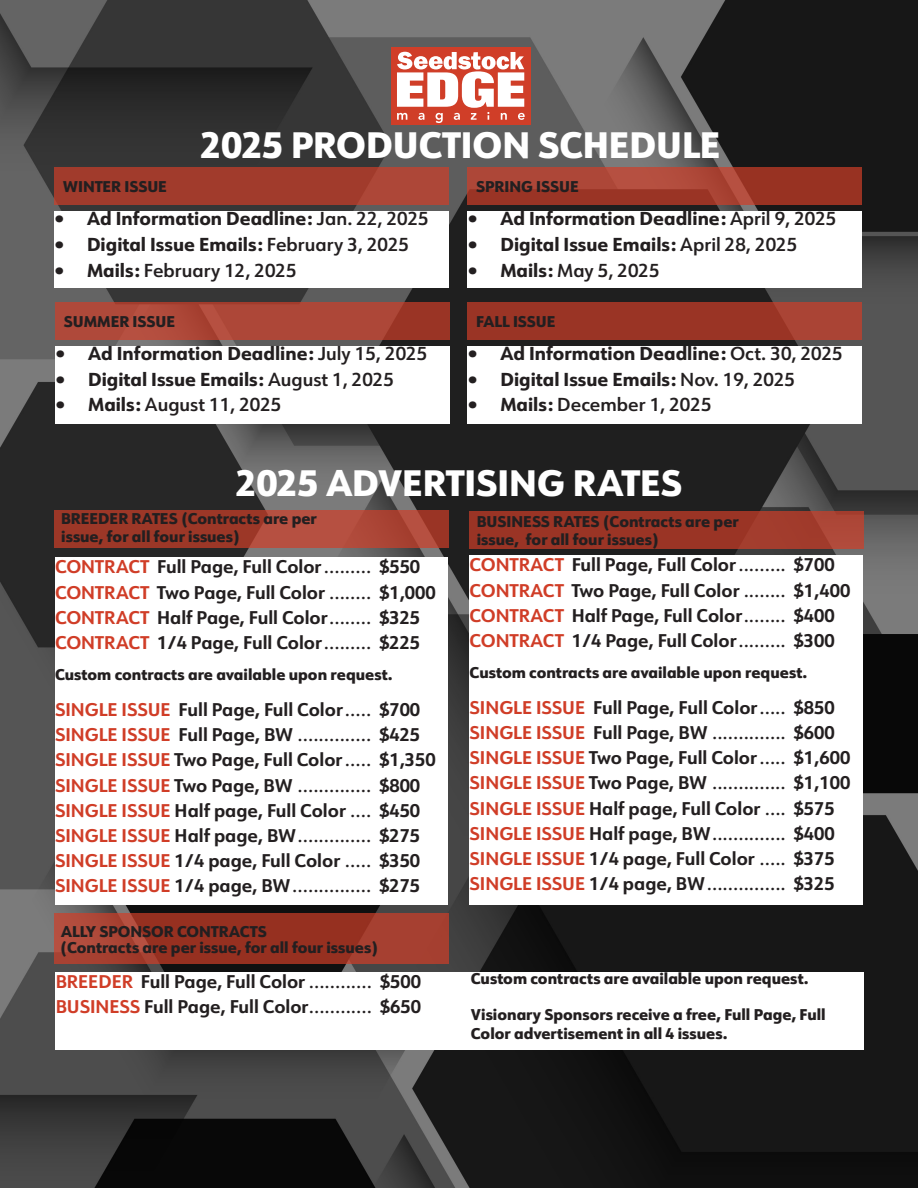
<style>
.page{position:relative;width:918px;height:1188px;background:#fff}
.page>*{position:absolute;margin:0;border:0;box-sizing:border-box;transform-origin:0 0}
.t1{font:800 36px "URW Form";color:#fff}
.Top_recorders{font:21px "URW Form";color:#231f20}
.t2{font:800 18.3px "URW Form";color:#231f20}
.t3{font:600 18.3px "URW Form";color:#231f20}
.Top_recorders-2{font:700 18px "URW Form";color:#231f20}
.Bullet_calendar{font:800 15.3px/18.3px "URW Form";color:#231f20}
.Top_recorders-3{font:800 15.3px/18.3px "URW Form";color:#231f20}
.s1{font-weight:600}
.s2{font-weight:800}
.s3{color:#d03d27}
.s4{font-weight:400;font-size:21px}
.s5{font-weight:700;font-size:18px;color:#d03d27}
.s6{font-weight:700;font-size:18px}
</style>
<div class="page">
<img style="left:0;top:0;width:918px;height:1188px">
<div style="left:391px;top:47px;width:140px;height:78px;background:#d03e28"></div>
<svg style="left:397px;top:52px;width:128px;height:71px"></svg>
<div style="left:54px;top:168px;width:395px;height:37px;background:#a13b2c"></div>
<div style="left:54px;top:211px;width:394px;height:76px;background:#fff"></div>
<svg style="left:467px;top:168px;width:395px;height:37px;background:#a23c2d"></svg>
<div style="left:467px;top:211px;width:395px;height:76px;background:#fff"></div>
<div style="left:467px;top:302px;width:395px;height:38px;background:linear-gradient(to right,#963021,#a53f30)"></div>
<div style="left:467px;top:346px;width:395px;height:78px;background:#fff"></div>
<svg style="left:54px;top:510px;width:395px;height:37px;background:#a53f30"></svg>
<div style="left:55px;top:557px;width:392px;height:348px;background:#fff"></div>
<div style="left:470px;top:512px;width:394px;height:37px;background:linear-gradient(to right,#952f20,#a64030)"></div>
<div style="left:470px;top:555px;width:393px;height:350px;background:#fff"></div>
<svg style="left:54px;top:914px;width:395px;height:50px;background:#9e3829"></svg>
<div style="left:56px;top:972px;width:808px;height:78px;background:#fff"></div>
<div style="left:55px;top:302px;width:395px;height:38px;background:linear-gradient(to right,#b44e3f,#a23c2d)"></div>
<div style="left:55px;top:346px;width:395px;height:78px;background:#fff"></div>
<p class="t1" style="left:201px;top:120px;width:521px">2025 PRODUCTION SCHEDULE</p>
<p class="Bullet_calendar" style="left:63px;top:177px;width:106px">WINTER ISSUE</p>
<p class="t2" style="left:54px;top:206px;width:376px">• Ad Information Deadline: <span class="s1">Jan. 22, 2025</span></p>
<p class="t2" style="left:54px;top:232px;width:357px">• Digital Issue Emails: <span class="s1">February 3, 2025</span></p>
<p class="t3" style="left:54px;top:258px;width:244px"><span class="s2">• Mails:</span> February 12, 2025</p>
<p class="Bullet_calendar" style="left:64px;top:312px;width:113px">SUMMER ISSUE</p>
<p class="t2" style="left:55px;top:341px;width:374px">• Ad Information Deadline: <span class="s1">July 15, 2025</span></p>
<p class="t2" style="left:55px;top:366px;width:340px">• Digital Issue Emails: <span class="s1">August 1, 2025</span></p>
<p class="t3" style="left:55px;top:392px;width:228px"><span class="s2">• Mails:</span> August 11, 2025</p>
<p class="Bullet_calendar" style="left:476px;top:177px;width:104px">SPRING ISSUE</p>
<p class="t2" style="left:467px;top:206px;width:371px">• Ad Information Deadline: <span class="s1">April 9, 2025</span></p>
<p class="t2" style="left:467px;top:232px;width:331px">• Digital Issue Emails: <span class="s1">April 28, 2025</span></p>
<p class="t3" style="left:467px;top:258px;width:194px"><span class="s2">• Mails:</span> May 5, 2025</p>
<p class="Bullet_calendar" style="left:476px;top:312px;width:81px">FALL ISSUE</p>
<p class="t2" style="left:467px;top:341px;width:377px">• Ad Information Deadline: <span class="s1">Oct. 30, 2025</span></p>
<p class="t2" style="left:467px;top:366px;width:329px">• Digital Issue Emails: <span class="s1">Nov. 19, 2025</span></p>
<p class="t3" style="left:467px;top:392px;width:246px"><span class="s2">• Mails:</span> December 1, 2025</p>
<p class="t1" style="left:236px;top:458px;width:447px">2025 ADVERTISING RATES</p>
<p class="Bullet_calendar" style="left:61px;top:508px;width:257px">BREEDER RATES (Contracts are per issue, for all four issues)</p>
<p class="Top_recorders-2" style="left:55px;top:554px;width:367px"><span class="s3">CONTRACT</span> Full Page, Full Color<span class="s4">.........</span> $550</p>
<p class="Top_recorders-2" style="left:55px;top:580px;width:382px"><span class="s3">CONTRACT</span> Two Page, Full Color <span class="s4">........</span> $1,000</p>
<p class="Top_recorders-2" style="left:55px;top:605px;width:367px"><span class="s3">CONTRACT</span> Half Page, Full Color<span class="s4">........</span> $325</p>
<p class="Top_recorders-2" style="left:55px;top:630px;width:367px"><span class="s3">CONTRACT</span> 1/4 Page, Full Color<span class="s4">.........</span> $225</p>
<p class="Top_recorders-3" style="left:55px;top:665px;width:339px">Custom contracts are available upon request.</p>
<p class="Top_recorders-2" style="left:55px;top:697px;width:367px"><span class="s3">SINGLE ISSUE</span> Full Page, Full Color<span class="s4">.....</span> $700</p>
<p class="Top_recorders-2" style="left:55px;top:722px;width:367px"><span class="s3">SINGLE ISSUE</span> Full Page, BW <span class="s4">..............</span> $425</p>
<p class="Top_recorders-2" style="left:55px;top:747px;width:382px"><span class="s3">SINGLE ISSUE</span> Two Page, Full Color<span class="s4">.....</span> $1,350</p>
<p class="Top_recorders-2" style="left:55px;top:773px;width:367px"><span class="s3">SINGLE ISSUE</span> Two Page, BW <span class="s4">..............</span> $800</p>
<p class="Top_recorders-2" style="left:55px;top:798px;width:367px"><span class="s3">SINGLE ISSUE</span> Half page, Full Color <span class="s4">....</span> $450</p>
<p class="Top_recorders-2" style="left:55px;top:823px;width:367px"><span class="s3">SINGLE ISSUE</span> Half page, BW<span class="s4">..............</span> $275</p>
<p class="Top_recorders-2" style="left:55px;top:848px;width:367px"><span class="s3">SINGLE ISSUE</span> 1/4 page, Full Color <span class="s4">.....</span> $350</p>
<p class="Top_recorders" style="left:55px;top:871px;width:367px"><span class="s5">SINGLE ISSUE</span> <span class="s6">1/4 page, BW</span>............... <span class="s6">$275</span></p>
<p class="Bullet_calendar" style="left:61px;top:922px;width:207px">ALLY SPONSOR CONTRACTS</p>
<p class="Top_recorders-2" style="left:56px;top:969px;width:367px"><span class="s3">BREEDER</span> Full Page, Full Color <span class="s4">............</span> $500</p>
<p class="Top_recorders-2" style="left:56px;top:994px;width:367px"><span class="s3">BUSINESS</span> Full Page, Full Color<span class="s4">............</span> $650</p>
<p class="Bullet_calendar" style="left:60px;top:938px;width:319px">(Contracts are per issue, for all four issues)</p>
<p class="Bullet_calendar" style="left:477px;top:512px;width:263px">BUSINESS RATES (Contracts are per issue, for all four issues)</p>
<p class="Top_recorders-2" style="left:470px;top:552px;width:367px"><span class="s3">CONTRACT</span> Full Page, Full Color<span class="s4">.........</span> $700</p>
<p class="Top_recorders-2" style="left:470px;top:578px;width:382px"><span class="s3">CONTRACT</span> Two Page, Full Color <span class="s4">........</span> $1,400</p>
<p class="Top_recorders-2" style="left:470px;top:603px;width:367px"><span class="s3">CONTRACT</span> Half Page, Full Color<span class="s4">........</span> $400</p>
<p class="Top_recorders-2" style="left:470px;top:628px;width:367px"><span class="s3">CONTRACT</span> 1/4 Page, Full Color<span class="s4">.........</span> $300</p>
<p class="Top_recorders-3" style="left:470px;top:662px;width:339px">Custom contracts are available upon request.</p>
<p class="Top_recorders-2" style="left:470px;top:695px;width:367px"><span class="s3">SINGLE ISSUE</span> Full Page, Full Color<span class="s4">.....</span> $850</p>
<p class="Top_recorders-2" style="left:470px;top:720px;width:367px"><span class="s3">SINGLE ISSUE</span> Full Page, BW <span class="s4">..............</span> $600</p>
<p class="Top_recorders-2" style="left:470px;top:745px;width:382px"><span class="s3">SINGLE ISSUE</span> Two Page, Full Color<span class="s4">.....</span> $1,600</p>
<p class="Top_recorders-2" style="left:470px;top:770px;width:382px"><span class="s3">SINGLE ISSUE</span> Two Page, BW <span class="s4">..............</span> $1,100</p>
<p class="Top_recorders-2" style="left:470px;top:796px;width:367px"><span class="s3">SINGLE ISSUE</span> Half page, Full Color <span class="s4">....</span> $575</p>
<p class="Top_recorders-2" style="left:470px;top:821px;width:367px"><span class="s3">SINGLE ISSUE</span> Half page, BW<span class="s4">..............</span> $400</p>
<p class="Top_recorders-2" style="left:470px;top:846px;width:367px"><span class="s3">SINGLE ISSUE</span> 1/4 page, Full Color <span class="s4">.....</span> $375</p>
<p class="Top_recorders" style="left:470px;top:869px;width:367px"><span class="s5">SINGLE ISSUE</span> <span class="s6">1/4 page, BW</span>............... <span class="s6">$325</span></p>
<p class="Top_recorders-3" style="left:471px;top:968px;width:339px">Custom contracts are available upon request.</p>
<p class="Top_recorders-3" style="left:471px;top:1005px;width:356px">Visionary Sponsors receive a free, Full Page, Full<br>Color advertisement in all 4 issues.</p>
</div>
